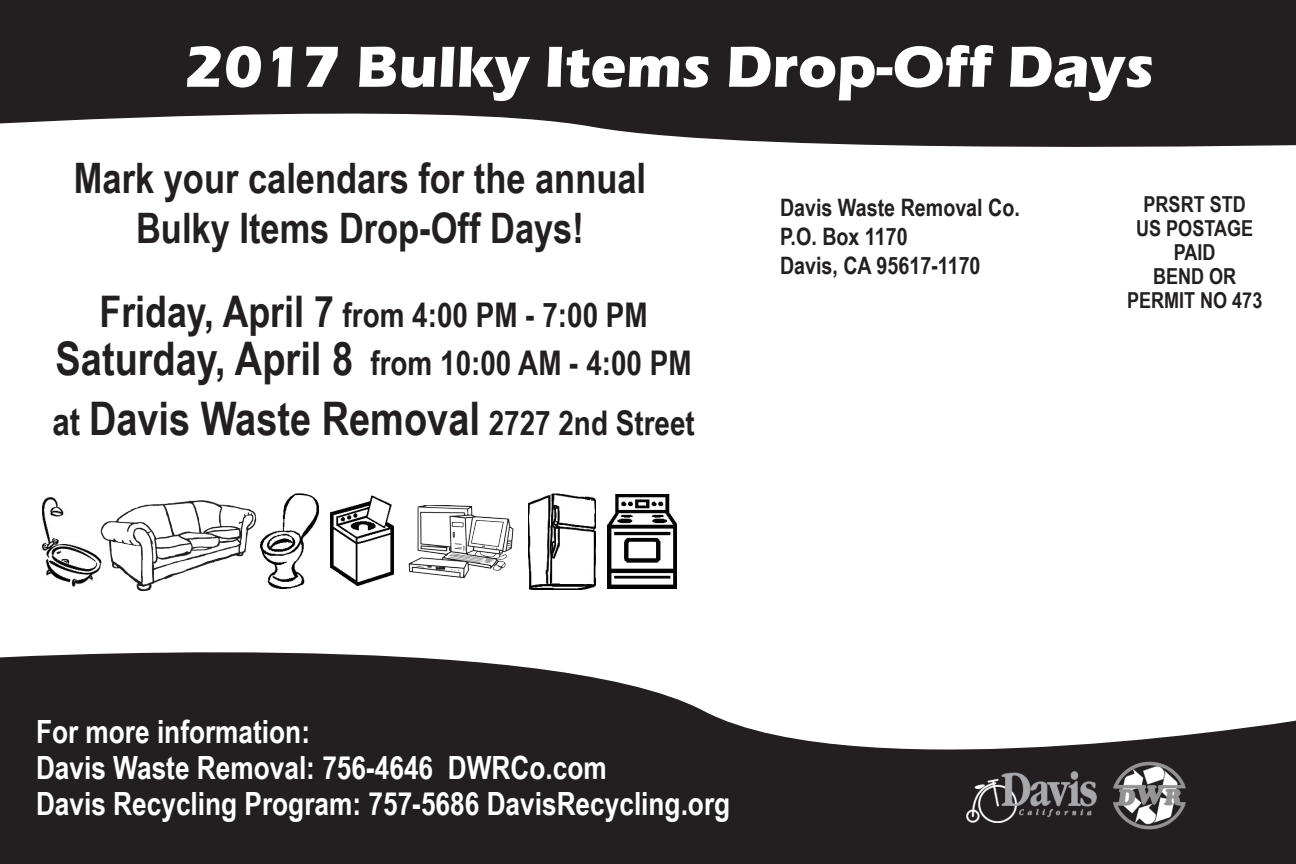
<style>
.page{position:relative;width:1296px;height:864px;background:#fff}
.page>*{position:absolute;margin:0;border:0;box-sizing:border-box;transform-origin:0 0}
.t1{font:700 60px "Eras ITC";color:#fff}
.t2{font:700 46.2px "Arial Narrow";color:#231f20}
.t3{font:700 42px "Arial Narrow";color:#231f20}
.t4{font:700 34px "Arial Narrow";color:#231f20}
.t5{font:700 32px "Arial Narrow";color:#fff}
.t6{font:700 24px "Arial Narrow";color:#231f20}
.t7{font:700 22px "Arial Narrow";color:#231f20}
.s1{font-size:43.6px}
.s2{font-size:46.2px}
.s3{font-size:38.2px}
.s4{font-size:34px}
</style>
<div class="page">
<svg style="left:0;top:0;width:1296px;height:147px;background:#423e3f"></svg>
<div style="left:183px;top:41px;width:159px;height:51px;background:#231f20"></div>
<svg style="left:355px;top:0;width:181px;height:147px"></svg>
<div style="left:543px;top:0;width:170px;height:92px;background:#231f20"></div>
<div style="left:725px;top:0;width:273px;height:105px;background:#231f20"></div>
<div style="left:1006px;top:42px;width:150px;height:63px;background:#231f20"></div>
<svg style="left:0;top:652px;width:1296px;height:212px;fill:#231f20"></svg>
<img style="left:967px;top:770px;width:131px;height:53px">
<img style="left:1111px;top:760px;width:77px;height:73px">
<img style="left:528px;top:493px;width:67px;height:97px">
<img style="left:260px;top:493px;width:59px;height:96px">
<img style="left:330px;top:496px;width:64px;height:90px">
<img style="left:608px;top:495px;width:69px;height:94px">
<img style="left:42px;top:497px;width:58px;height:90px">
<img style="left:408px;top:505px;width:106px;height:74px">
<img style="left:100px;top:500px;width:157px;height:91px">
<p class="t1" style="left:185px;top:32px;width:971px">2017 Bulky Items Drop-Off Days</p>
<p class="t3" style="left:74px;top:146px;width:574px">Mark your calendars for the annual</p>
<p class="t3" style="left:136px;top:196px;width:449px">Bulky Items Drop-Off Days!</p>
<p class="t4" style="left:100px;top:289px;width:550px"><span class="s1">Friday, April 7</span> from 4:00 PM - 7:00 PM</p>
<p class="t4" style="left:56px;top:337px;width:638px"><span class="s2">Saturday, April 8</span> from 10:00 AM - 4:00 PM</p>
<p class="t2" style="left:53px;top:384px;width:644px"><span class="s3">at</span> Davis Waste Removal <span class="s4">2727 2nd Street</span></p>
<p class="t6" style="left:780px;top:190px;width:241px">Davis Waste Removal Co.</p>
<p class="t6" style="left:780px;top:218px;width:129px">P.O. Box 1170</p>
<p class="t6" style="left:780px;top:247px;width:202px">Davis, CA 95617-1170</p>
<p class="t7" style="left:1144px;top:188px;width:104px">PRSRT STD</p>
<p class="t7" style="left:1136px;top:212px;width:118px">US POSTAGE</p>
<p class="t7" style="left:1174px;top:236px;width:43px">PAID</p>
<p class="t7" style="left:1153px;top:260px;width:85px">BEND OR</p>
<p class="t7" style="left:1127px;top:284px;width:137px">PERMIT NO 473</p>
<p class="t5" style="left:36px;top:707px;width:276px">For more information:</p>
<p class="t5" style="left:36px;top:743px;width:572px">Davis Waste Removal: 756-4646 DWRCo.com</p>
<p class="t5" style="left:36px;top:779px;width:696px">Davis Recycling Program: 757-5686 DavisRecycling.org</p>
</div>
